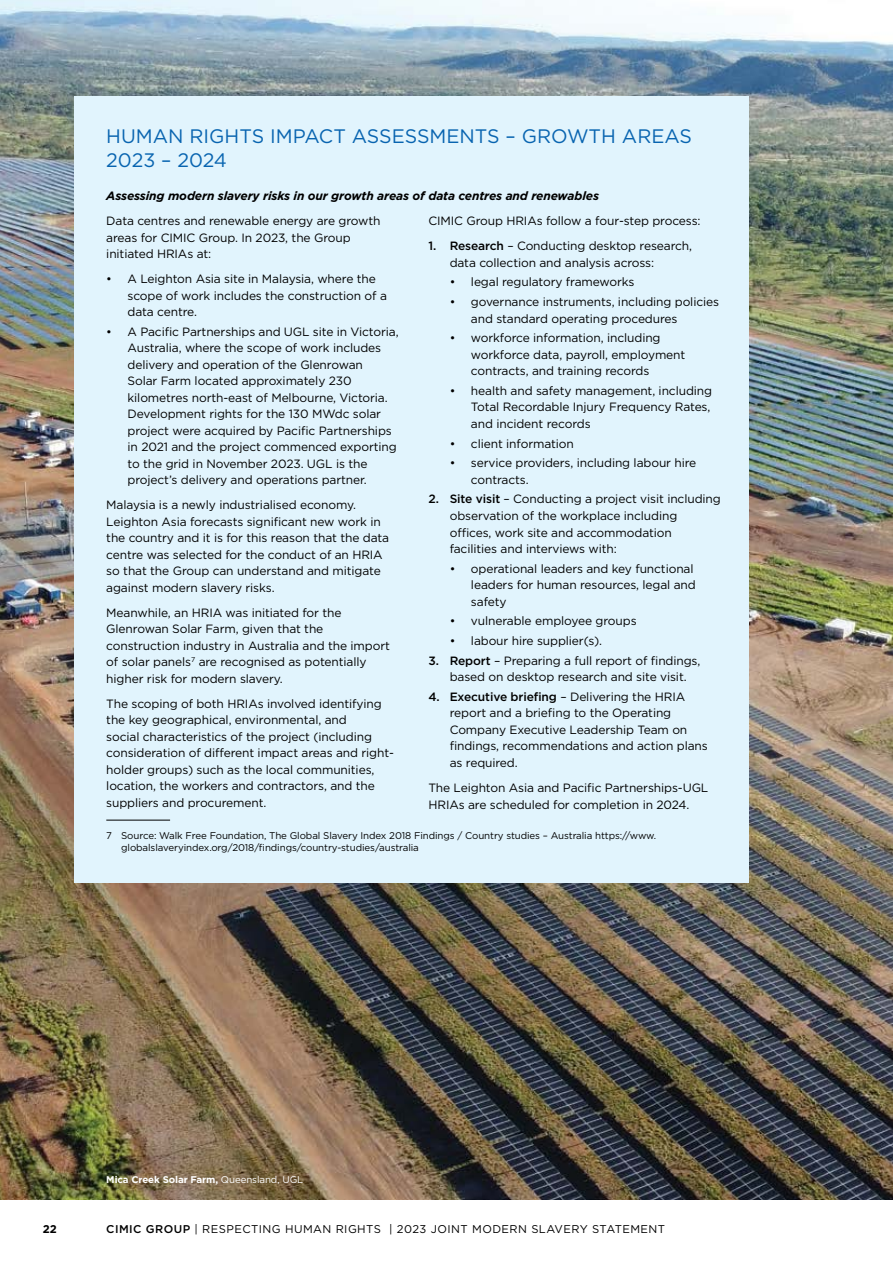
<style>
.page{position:relative;width:893px;height:1263px;background:#fff}
.page>*{position:absolute;margin:0;border:0;box-sizing:border-box;transform-origin:0 0}
.t1{font:19.5px/23.4px "Gotham";color:#0864b0}
.t2{font:12px/16.5px "Gotham";letter-spacing:-.01em;color:#000}
.t3{font:italic 700 12px "Gotham";letter-spacing:-.01em;color:#000}
.t4{font:11.25px "Gotham";letter-spacing:.04em;color:#000}
.t5{font:700 11.25px "Gotham";color:#000}
.t6{font:9.75px/12px "Gotham";letter-spacing:-.01em;color:#000}
.t7{font:700 9.75px "Gotham";letter-spacing:-.01em;color:#fff}
.s1{font-weight:500}
.s2{font-weight:400}
</style>
<div class="page">
<img style="left:0;top:0;width:893px;height:1199px">
<div style="left:74px;top:96px;width:674px;height:787px;background:#e1f4fd"></div>
<hr style="left:106px;top:820px;width:64px;height:1px;background:#000">
<h1 class="t1" style="left:106px;top:124px;width:587px">HUMAN RIGHTS IMPACT ASSESSMENTS – GROWTH AREAS<br>2023 – 2024</h1>
<p class="t3" style="left:106px;top:188px;width:494px">Assessing modern slavery risks in our growth areas of data centres and renewables</p>
<p class="t2" style="left:106px;top:212px;width:276px">Data centres and renewable energy are growth areas for CIMIC Group. In 2023, the Group initiated HRIAs at:</p>
<p class="t2" style="left:128px;top:270px;width:261px;text-indent:-21px">• A Leighton Asia site in Malaysia, where the scope of work includes the construction of a data centre.</p>
<p class="t2" style="left:128px;top:323px;width:273px;text-indent:-21px">• A Pacific Partnerships and UGL site in Victoria, Australia, where the scope of work includes delivery and operation of the Glenrowan<br>Solar Farm located approximately 230 kilometres north-east of Melbourne, Victoria.<br>Development rights for the 130 MWdc solar project were acquired by Pacific Partnerships in 2021 and the project commenced exporting to the grid in November 2023. UGL is the project’s delivery and operations partner.</p>
<p class="t2" style="left:106px;top:497px;width:284px">Malaysia is a newly industrialised economy.<br>Leighton Asia forecasts significant new work in the country and it is for this reason that the data centre was selected for the conduct of an HRIA so that the Group can understand and mitigate against modern slavery risks.</p>
<p class="t2" style="left:106px;top:604px;width:285px">Meanwhile, an HRIA was initiated for the Glenrowan Solar Farm, given that the construction industry in Australia and the import of solar panels<sup>7</sup> are recognised as potentially higher risk for modern slavery.</p>
<p class="t2" style="left:106px;top:695px;width:289px">The scoping of both HRIAs involved identifying the key geographical, environmental, and<br>social characteristics of the project (including consideration of different impact areas and right&shy;holder groups) such as the local communities, location, the workers and contractors, and the suppliers and procurement.</p>
<p class="t2" style="left:428px;top:212px;width:274px">CIMIC Group HRIAs follow a four-step process:</p>
<p class="t2" style="left:450px;top:237px;width:244px;text-indent:-21px"><span class="s1">1. Research</span> – Conducting desktop research, data collection and analysis across:</p>
<p class="t2" style="left:450px;top:274px;width:186px">• legal regulatory frameworks</p>
<p class="t2" style="left:471px;top:293px;width:250px;text-indent:-21px">• governance instruments, including policies and standard operating procedures</p>
<p class="t2" style="left:471px;top:329px;width:216px;text-indent:-21px">• workforce information, including workforce data, payroll, employment contracts, and training records</p>
<p class="t2" style="left:471px;top:382px;width:243px;text-indent:-21px">• health and safety management, including<br>Total Recordable Injury Frequency Rates, and incident records</p>
<p class="t2" style="left:450px;top:435px;width:126px">• client information</p>
<p class="t2" style="left:471px;top:454px;width:227px;text-indent:-21px">• service providers, including labour hire contracts.</p>
<p class="t2" style="left:450px;top:491px;width:273px;text-indent:-21px"><span class="s1">2. Site visit</span> – Conducting a project visit including observation of the workplace including offices, work site and accommodation facilities and interviews with:</p>
<p class="t2" style="left:471px;top:560px;width:226px;text-indent:-21px">• operational leaders and key functional leaders for human resources, legal and safety</p>
<p class="t2" style="left:450px;top:613px;width:188px">• vulnerable employee groups</p>
<p class="t2" style="left:450px;top:632px;width:154px">• labour hire supplier(s).</p>
<p class="t2" style="left:450px;top:652px;width:252px;text-indent:-21px"><span class="s1">3. Report</span> – Preparing a full report of findings, based on desktop research and site visit.</p>
<p class="t2" style="left:450px;top:688px;width:260px;text-indent:-21px"><span class="s1">4. Executive briefing</span> – Delivering the HRIA report and a briefing to the Operating Company Executive Leadership Team on findings, recommendations and action plans as required.</p>
<p class="t2" style="left:428px;top:779px;width:281px">The Leighton Asia and Pacific Partnerships-UGL<br>HRIAs are scheduled for completion in 2024.</p>
<p class="t6" style="left:121px;top:829px;width:537px;text-indent:-15px">7 Source: Walk Free Foundation, The Global Slavery Index 2018 Findings / Country studies – Australia https://www. globalslaveryindex.org/2018/findings/country-studies/australia</p>
<p class="t7" style="left:106px;top:1172px;width:199px">Mica Creek Solar Farm, <span class="s2">Queensland, UGL</span></p>
<p class="t5" style="left:43px;top:1222px;width:16px">22</p>
<p class="t4" style="left:106px;top:1222px;width:560px"><span class="s1">CIMIC GROUP</span> | RESPECTING HUMAN RIGHTS | 2023 JOINT MODERN SLAVERY STATEMENT</p>
</div>
